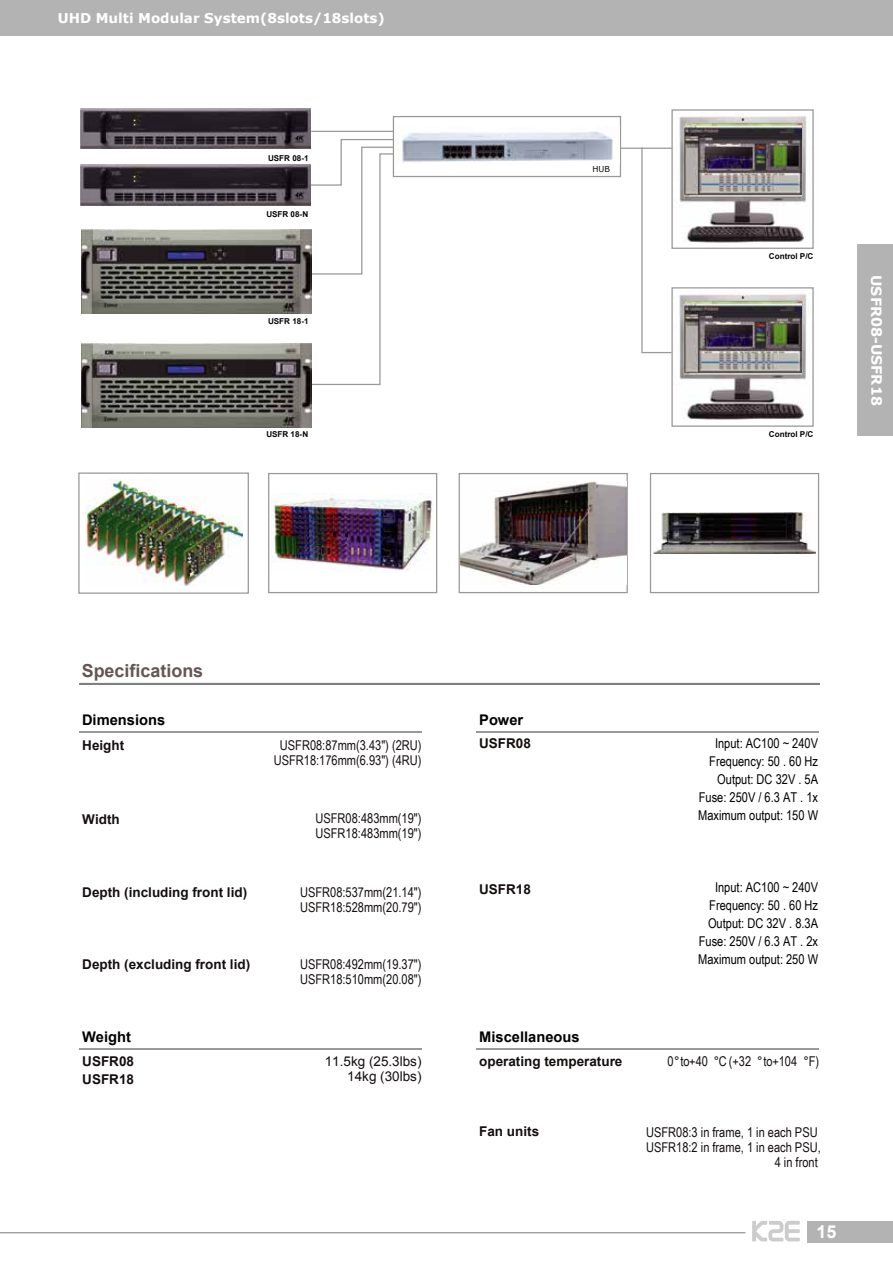
<style>
.page{position:relative;width:893px;height:1263px;background:#fff}
.page>*{position:absolute;margin:0;border:0;box-sizing:border-box;transform-origin:0 0}
.t1{font:700 18px "Arial";color:#655656}
.t2{font:700 18px "Arial";color:#fff}
.t3{font:700 14.7px "Arial";color:#000}
.t4{font:700 14.1px "Verdana";letter-spacing:-.005em;color:#fff}
.t5{font:13.5px/15.1px "Arial Narrow";color:#140f0e}
.t6{font:13.5px/18px "Arial Narrow";color:#000;text-align:right}
.t7{font:700 13.5px/18px "Arial";color:#140f0e}
.t8{font:700 13.5px "Verdana";color:#fff}
.t9{font:13.5px/15px "Arial";color:#140f0e;text-align:right}
.t10{font:700 8.1px "Arial";color:#040404}
.t11{font:8.1px "Verdana";color:#040404}
</style>
<div class="page">
<div style="left:858px;top:245px;width:35px;height:191px;background:#b3b3b3"></div>
<div style="left:808px;top:1221px;width:85px;height:21px;background:#b3b3b3"></div>
<hr style="left:0;top:1232px;width:745px;height:1px;background:#999">
<div style="left:0;top:0;width:893px;height:35px;background:#b3b3b3"></div>
<hr style="left:79px;top:731px;width:342px;height:1px;background:#999">
<hr style="left:79px;top:1048px;width:342px;height:1px;background:#999">
<hr style="left:476px;top:731px;width:343px;height:1px;background:#999">
<hr style="left:476px;top:1048px;width:343px;height:1px;background:#999">
<div style="left:393px;top:116px;width:228px;height:61px;border:1px solid #999"></div>
<img style="left:679px;top:114px;width:128px;height:129px">
<div style="left:671px;top:109px;width:143px;height:140px;border:1px solid #999"></div>
<img style="left:679px;top:292px;width:128px;height:128px">
<div style="left:671px;top:287px;width:143px;height:140px;border:1px solid #999"></div>
<img style="left:397px;top:127px;width:223px;height:37px">
<hr style="left:311px;top:131px;width:83px;height:1px;background:#999">
<svg style="left:309px;top:138px;width:86px;height:247px"></svg>
<svg style="left:620px;top:147px;width:53px;height:208px"></svg>
<hr style="left:642px;top:352px;width:30px;height:1px;background:#999">
<img style="left:85px;top:479px;width:157px;height:107px">
<div style="left:78px;top:472px;width:171px;height:122px;border:1px solid #999"></div>
<div style="left:268px;top:473px;width:169px;height:120px;border:1px solid #999"></div>
<img style="left:272px;top:493px;width:162px;height:78px">
<div style="left:459px;top:473px;width:169px;height:120px;border:1px solid #999"></div>
<div style="left:650px;top:473px;width:169px;height:120px;border:1px solid #999"></div>
<img style="left:653px;top:513px;width:163px;height:40px">
<img style="left:460px;top:481px;width:166px;height:104px">
<svg style="left:752px;top:1221px;width:48px;height:20px"></svg>
<img style="left:82px;top:230px;width:230px;height:83px">
<img style="left:82px;top:344px;width:230px;height:83px">
<img style="left:685px;top:124px;width:116px;height:73px">
<img style="left:685px;top:301px;width:116px;height:73px">
<hr style="left:79px;top:683px;width:741px;height:2px;background:#808080">
<img style="left:80px;top:165px;width:231px;height:40px">
<img style="left:80px;top:108px;width:231px;height:41px">
<p class="t8" style="left:58px;top:9px;width:329px">UHD Multi Modular System(8slots/18slots)</p>
<p class="t10" style="left:268px;top:153px;width:42px">USFR 08-1</p>
<p class="t10" style="left:266px;top:209px;width:43px">USFR 08-N</p>
<p class="t10" style="left:268px;top:316px;width:42px">USFR 18-1</p>
<p class="t11" style="left:592px;top:164px;width:19px">HUB</p>
<p class="t10" style="left:769px;top:250px;width:46px">Control P/C</p>
<p class="t10" style="left:266px;top:428px;width:43px">USFR 18-N</p>
<p class="t10" style="left:769px;top:428px;width:46px">Control P/C</p>
<p class="t4" style="left:886px;top:275px;width:132px;rotate:90deg">USFR08-USFR18</p>
<h1 class="t1" style="left:82px;top:658px;width:123px">Specifications</h1>
<p class="t3" style="left:82px;top:710px;width:85px">Dimensions</p>
<p class="t7" style="left:82px;top:736px;width:43px">Height</p>
<p class="t5" style="left:274px;top:737px;width:149px;text-align:center">USFR08:87mm(3.43") (2RU)<br>USFR18:176mm(6.93") (4RU)</p>
<p class="t7" style="left:82px;top:811px;width:39px">Width</p>
<p class="t5" style="left:316px;top:810px;width:107px">USFR08:483mm(19")<br>USFR18:483mm(19")</p>
<p class="t7" style="left:82px;top:884px;width:166px">Depth (including front lid)</p>
<p class="t5" style="left:300px;top:884px;width:123px">USFR08:537mm(21.14")<br>USFR18:528mm(20.79")</p>
<p class="t7" style="left:82px;top:955px;width:169px">Depth (excluding front lid)</p>
<p class="t5" style="left:300px;top:956px;width:123px">USFR08:492mm(19.37")<br>USFR18:510mm(20.08")</p>
<p class="t3" style="left:82px;top:1027px;width:50px">Weight</p>
<p class="t7" style="left:82px;top:1052px;width:53px">USFR08<br>USFR18</p>
<p class="t9" style="left:325px;top:1054px;width:98px">11.5kg (25.3lbs)<br>14kg (30lbs)</p>
<p class="t3" style="left:479px;top:710px;width:46px">Power</p>
<p class="t7" style="left:479px;top:735px;width:53px">USFR08</p>
<p class="t7" style="left:479px;top:880px;width:53px">USFR18</p>
<p class="t3" style="left:479px;top:1027px;width:102px">Miscellaneous</p>
<p class="t7" style="left:479px;top:1052px;width:145px">operating temperature</p>
<p class="t6" style="left:698px;top:734px;width:121px">Input: AC100 ~ 240V<br>Frequency: 50 . 60 Hz<br>Output: DC 32V . 5A<br>Fuse: 250V / 6.3 AT . 1x<br>Maximum output: 150 W</p>
<p class="t6" style="left:698px;top:878px;width:121px">Input: AC100 ~ 240V<br>Frequency: 50 . 60 Hz<br>Output: DC 32V . 8.3A<br>Fuse: 250V / 6.3 AT . 2x<br>Maximum output: 250 W</p>
<p class="t5" style="left:667px;top:1053px;width:153px">0° to+40 °C (+32 ° to +104 °F)</p>
<p class="t7" style="left:479px;top:1123px;width:61px">Fan units</p>
<p class="t5" style="left:646px;top:1124px;width:176px;text-align:right">USFR08:3 in frame, 1 in each PSU<br>USFR18:2 in frame, 1 in each PSU,<br>4 in front</p>
<h1 class="t2" style="left:816px;top:1220px;width:21px">15</h1>
</div>
